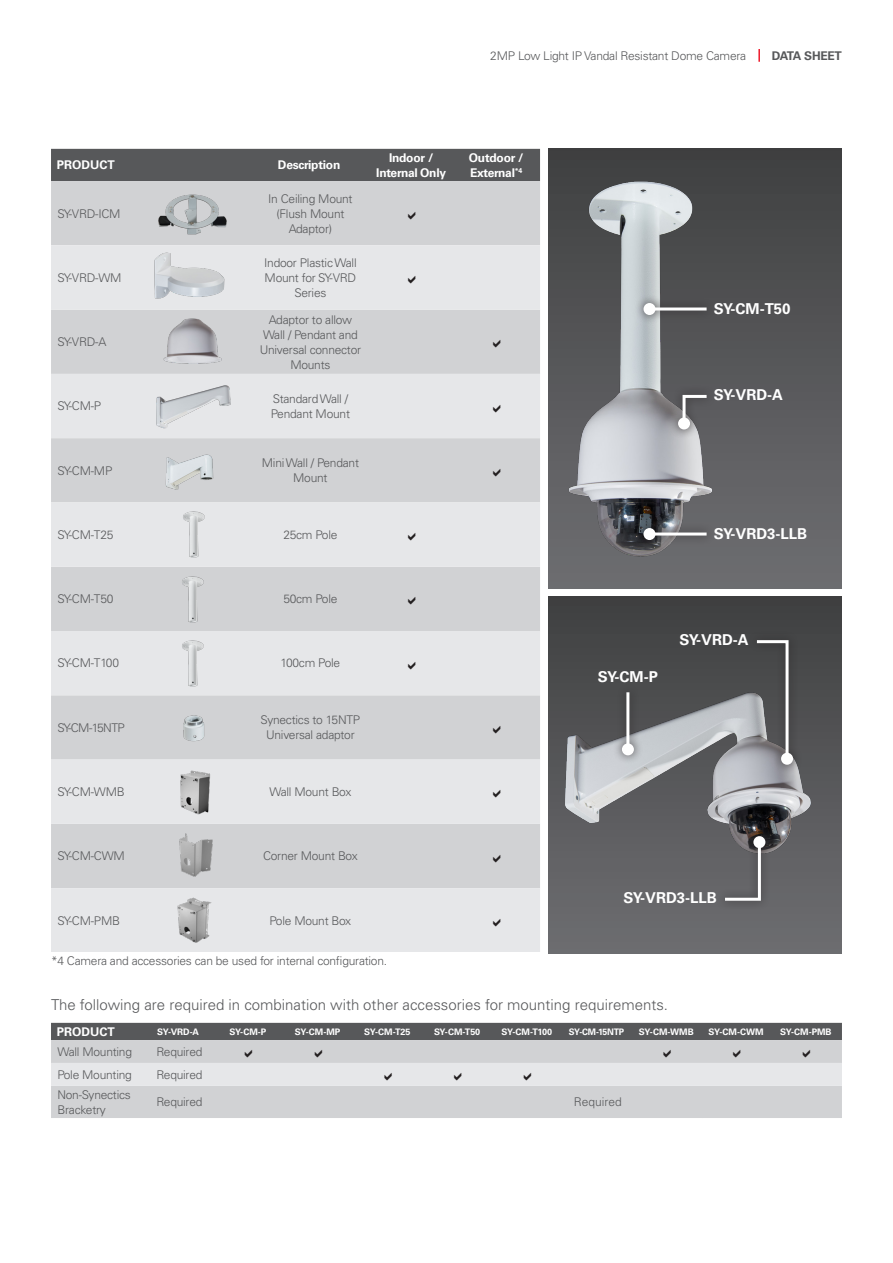
<style>
.page{position:relative;width:893px;height:1263px;background:#fff}
.page>*{position:absolute;margin:0;border:0;box-sizing:border-box;transform-origin:0 0}
.t1{font:300 15px "Univers LT Pro 45";color:#57585a}
.t2{font:700 15px "Univers LT Pro 65";color:#fff}
.SYN_table_text{font:300 12px/15px "Univers LT Pro 45";letter-spacing:-.02em;color:#57585a;text-align:center}
.SYN_table_text-2{font:700 12px/15px "Univers LT Pro 65";letter-spacing:-.02em;color:#fff;text-align:center}
.Table_Header{font:700 12px "Univers LT Pro 65";color:#fff}
.SYN_table_text-3{font:300 12px "Univers LT Pro 45";letter-spacing:-.05em;color:#57585a}
.t3{font:700 12px "Univers LT Pro 65";letter-spacing:-.02em;color:#57585a}
.SYN_table_text-4{font:300 12px "Univers LT Pro 45";color:#57585a}
.SYN_table_text-5{font:700 9px "Univers LT Pro 65";letter-spacing:-.015em;color:#fff}
</style>
<div class="page">
<svg style="left:758px;top:49px;width:2px;height:13px"></svg>
<div style="left:51px;top:149px;width:489px;height:32px;background:#57585a"></div>
<div style="left:51px;top:181px;width:489px;height:64px;background:#d1d2d4"></div>
<svg style="left:51px;top:245px;width:489px;height:707px;fill:#e6e7e9"></svg>
<img style="left:146px;top:185px;width:90px;height:56px">
<img style="left:146px;top:250px;width:90px;height:55px">
<img style="left:146px;top:314px;width:90px;height:56px">
<img style="left:146px;top:378px;width:90px;height:56px">
<img style="left:146px;top:442px;width:89px;height:56px">
<img style="left:152px;top:507px;width:82px;height:54px">
<img style="left:150px;top:571px;width:82px;height:55px">
<img style="left:150px;top:636px;width:82px;height:54px">
<img style="left:146px;top:699px;width:90px;height:56px">
<img style="left:174px;top:766px;width:44px;height:52px">
<img style="left:167px;top:829px;width:57px;height:52px">
<img style="left:168px;top:892px;width:53px;height:56px">
<img style="left:549px;top:149px;width:293px;height:439px">
<svg style="left:549px;top:597px;width:293px;height:357px"></svg>
<img style="left:549px;top:655px;width:293px;height:241px">
<div style="left:634px;top:294px;width:82px;height:30px;background:#231f20;opacity:.75"></div>
<hr style="left:649px;top:307px;width:58px;height:3px;background:#fff">
<div style="left:643px;top:303px;width:12px;height:12px;background:#fff;border-radius:50%"></div>
<div style="left:669px;top:385px;width:47px;height:54px;background:#231f20;opacity:.75"></div>
<svg style="left:681px;top:393px;width:29px;height:33px"></svg>
<div style="left:678px;top:417px;width:12px;height:12px;background:#fff;border-radius:50%"></div>
<div style="left:634px;top:519px;width:82px;height:30px;background:#231f20;opacity:.75"></div>
<hr style="left:649px;top:532px;width:58px;height:3px;background:#fff">
<div style="left:643px;top:528px;width:12px;height:12px;background:#fff;border-radius:50%"></div>
<div style="left:613px;top:683px;width:30px;height:82px;background:#231f20;opacity:.75"></div>
<hr style="left:626px;top:692px;width:3px;height:57px;background:#fff">
<div style="left:622px;top:743px;width:12px;height:12px;background:#fff;border-radius:50%"></div>
<div style="left:716px;top:827px;width:59px;height:83px;background:#231f20;opacity:.75"></div>
<svg style="left:722px;top:839px;width:40px;height:63px"></svg>
<div style="left:753px;top:836px;width:12px;height:12px;background:#fff;border-radius:50%"></div>
<div style="left:748px;top:630px;width:54px;height:144px;background:#231f20;opacity:.75"></div>
<svg style="left:754px;top:639px;width:36px;height:123px"></svg>
<div style="left:781px;top:753px;width:12px;height:12px;background:#fff;border-radius:50%"></div>
<div style="left:51px;top:1023px;width:791px;height:17px;background:#57585a"></div>
<div style="left:51px;top:1040px;width:791px;height:78px;background:#d1d2d4"></div>
<svg style="left:408px;top:211px;width:8px;height:8px"></svg>
<svg style="left:408px;top:276px;width:8px;height:8px"></svg>
<svg style="left:493px;top:340px;width:8px;height:8px"></svg>
<svg style="left:493px;top:404px;width:8px;height:8px"></svg>
<svg style="left:493px;top:468px;width:8px;height:8px"></svg>
<svg style="left:408px;top:533px;width:8px;height:8px"></svg>
<svg style="left:408px;top:597px;width:8px;height:8px"></svg>
<svg style="left:408px;top:661px;width:8px;height:8px"></svg>
<svg style="left:493px;top:726px;width:8px;height:7px"></svg>
<svg style="left:493px;top:790px;width:8px;height:8px"></svg>
<svg style="left:493px;top:854px;width:8px;height:8px"></svg>
<svg style="left:493px;top:918px;width:8px;height:8px"></svg>
<svg style="left:245px;top:1050px;width:7px;height:7px"></svg>
<svg style="left:315px;top:1050px;width:7px;height:7px"></svg>
<svg style="left:663px;top:1050px;width:8px;height:7px"></svg>
<svg style="left:733px;top:1050px;width:7px;height:7px"></svg>
<svg style="left:803px;top:1050px;width:7px;height:7px"></svg>
<div style="left:51px;top:1063px;width:791px;height:23px;background:#e6e7e9"></div>
<p class="SYN_table_text" style="left:490px;top:48px;width:257px">2MP Low Light IP Vandal Resistant Dome Camera</p>
<p class="t3" style="left:772px;top:48px;width:72px">DATA SHEET</p>
<p class="Table_Header" style="left:57px;top:158px;width:59px">PRODUCT</p>
<p class="SYN_table_text-2" style="left:278px;top:158px;width:64px">Description</p>
<p class="SYN_table_text-2" style="left:376px;top:150px;width:71px">Indoor /<br>Internal Only</p>
<p class="SYN_table_text-2" style="left:469px;top:150px;width:56px;text-align:left">Outdoor /<br>External<sup>*4</sup></p>
<p class="SYN_table_text" style="left:57px;top:206px;width:65px">SY-VRD-ICM</p>
<p class="SYN_table_text" style="left:268px;top:191px;width:86px">In Ceiling Mount (Flush Mount<br>Adaptor)</p>
<p class="SYN_table_text" style="left:57px;top:270px;width:66px">SY-VRD-WM</p>
<p class="SYN_table_text" style="left:57px;top:334px;width:50px">SY-VRD-A</p>
<p class="SYN_table_text" style="left:264px;top:255px;width:94px">Indoor Plastic Wall<br>Mount for SY-VRD<br>Series</p>
<p class="SYN_table_text" style="left:260px;top:312px;width:103px">Adaptor to allow<br>Wall / Pendant and<br>Universal connector<br>Mounts</p>
<p class="SYN_table_text" style="left:57px;top:399px;width:45px">SY-CM-P</p>
<p class="SYN_table_text" style="left:271px;top:391px;width:81px;text-align:left">Standard Wall /<br>Pendant Mount</p>
<p class="SYN_table_text" style="left:57px;top:463px;width:56px">SY-CM-MP</p>
<p class="SYN_table_text" style="left:262px;top:455px;width:99px">Mini Wall / Pendant<br>Mount</p>
<p class="SYN_table_text" style="left:57px;top:527px;width:58px">SY-CM-T25</p>
<p class="SYN_table_text" style="left:283px;top:527px;width:56px">25cm Pole</p>
<p class="SYN_table_text" style="left:57px;top:591px;width:58px">SY-CM-T50</p>
<p class="SYN_table_text" style="left:283px;top:591px;width:56px">50cm Pole</p>
<p class="SYN_table_text" style="left:57px;top:656px;width:63px">SY-CM-T100</p>
<p class="SYN_table_text" style="left:281px;top:656px;width:61px">100cm Pole</p>
<p class="SYN_table_text-3" style="left:57px;top:720px;width:69px">SY-CM-15NTP</p>
<p class="SYN_table_text" style="left:261px;top:712px;width:101px">Synectics to 15NTP<br>Universal adaptor</p>
<p class="SYN_table_text" style="left:57px;top:784px;width:69px">SY-CM-WMB</p>
<p class="SYN_table_text" style="left:269px;top:784px;width:83px">Wall Mount Box</p>
<p class="SYN_table_text" style="left:57px;top:848px;width:69px">SY-CM-CWM</p>
<p class="SYN_table_text" style="left:263px;top:848px;width:96px">Corner Mount Box</p>
<p class="SYN_table_text" style="left:57px;top:913px;width:64px">SY-CM-PMB</p>
<p class="SYN_table_text" style="left:270px;top:913px;width:83px">Pole Mount Box</p>
<p class="SYN_table_text" style="left:51px;top:953px;width:338px">*4 Camera and accessories can be used for internal configuration.</p>
<p class="t2" style="left:714px;top:300px;width:78px">SY-CM-T50</p>
<p class="t2" style="left:714px;top:386px;width:71px">SY-VRD-A</p>
<p class="t2" style="left:714px;top:525px;width:95px">SY-VRD3-LLB</p>
<p class="t2" style="left:598px;top:668px;width:61px">SY-CM-P</p>
<p class="t2" style="left:680px;top:631px;width:71px">SY-VRD-A</p>
<p class="t2" style="left:623px;top:888px;width:95px">SY-VRD3-LLB</p>
<p class="t1" style="left:51px;top:995px;width:619px">The following are required in combination with other accessories for mounting requirements.</p>
<p class="Table_Header" style="left:57px;top:1024px;width:59px">PRODUCT</p>
<p class="SYN_table_text-5" style="left:157px;top:1026px;width:43px">SY-VRD-A</p>
<p class="SYN_table_text-5" style="left:229px;top:1026px;width:39px">SY-CM-P</p>
<p class="SYN_table_text-5" style="left:295px;top:1026px;width:47px">SY-CM-MP</p>
<p class="SYN_table_text-5" style="left:364px;top:1026px;width:48px">SY-CM-T25</p>
<p class="SYN_table_text-5" style="left:434px;top:1026px;width:48px">SY-CM-T50</p>
<p class="SYN_table_text-5" style="left:501px;top:1026px;width:52px">SY-CM-T100</p>
<p class="SYN_table_text-5" style="left:569px;top:1026px;width:57px">SY-CM-15NTP</p>
<p class="SYN_table_text-5" style="left:639px;top:1026px;width:56px">SY-CM-WMB</p>
<p class="SYN_table_text-5" style="left:709px;top:1026px;width:56px">SY-CM-CWM</p>
<p class="SYN_table_text-5" style="left:780px;top:1026px;width:53px">SY-CM-PMB</p>
<p class="SYN_table_text" style="left:57px;top:1044px;width:76px">Wall Mounting</p>
<p class="SYN_table_text" style="left:156px;top:1044px;width:48px">Required</p>
<p class="SYN_table_text" style="left:57px;top:1067px;width:76px">Pole Mounting</p>
<p class="SYN_table_text" style="left:156px;top:1067px;width:48px">Required</p>
<p class="SYN_table_text" style="left:57px;top:1087px;width:75px;text-align:left">Non-Synectics<br>Bracketry</p>
<p class="SYN_table_text" style="left:156px;top:1094px;width:48px">Required</p>
<p class="SYN_table_text-4" style="left:574px;top:1095px;width:49px">Required</p>
</div>
